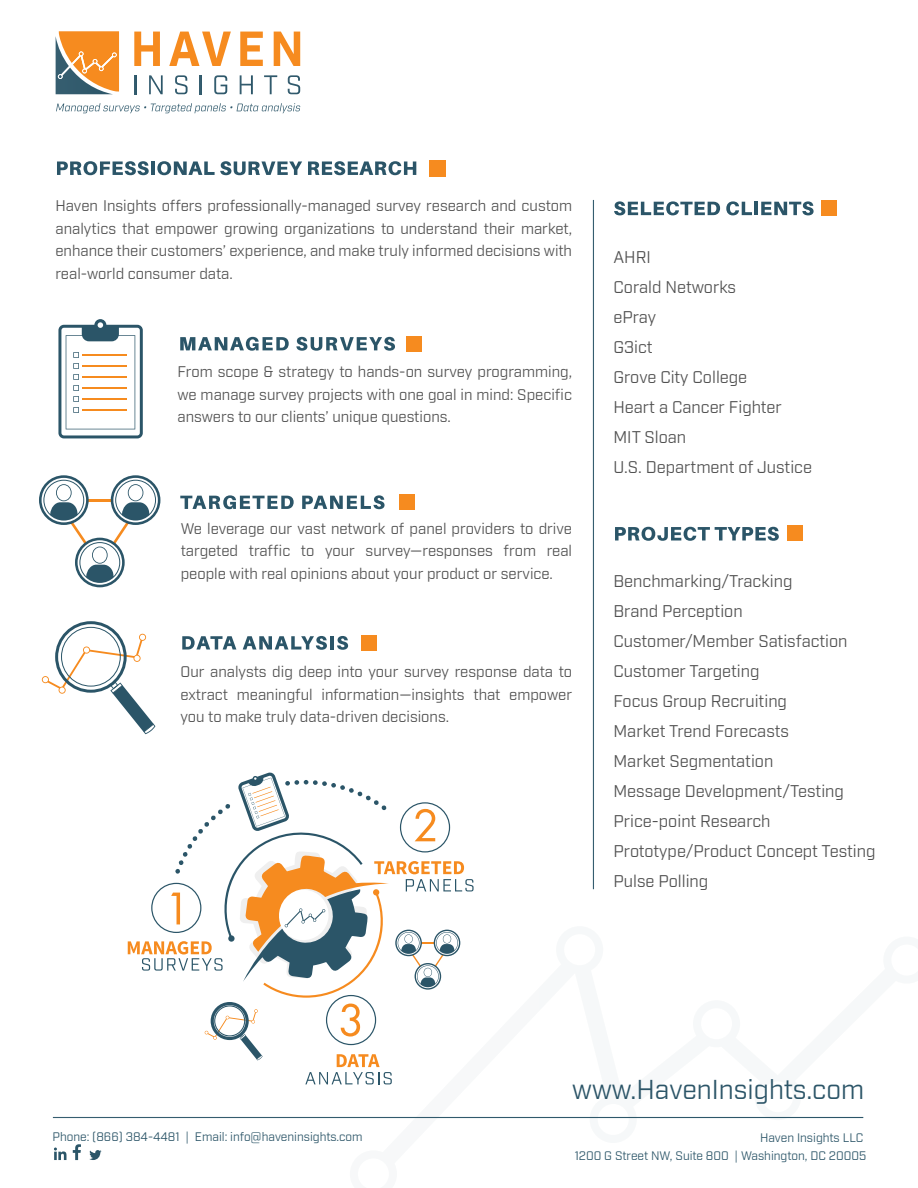
<style>
.page{position:relative;width:918px;height:1188px;background:#fff}
.page>*{position:absolute;margin:0;border:0;box-sizing:border-box;transform-origin:0 0}
.t1{font:26.55px "Industry";color:#2c5568}
.t2{font:16.5px/30px "Industry";color:#515151}
.t3{font:15px/22.5px "Industry";color:#515151;text-align:justify}
.t4{font:12px/18px "Industry";color:#2c5568;text-align:right}
</style>
<div class="page">
<svg style="left:350px;top:1084px;width:514px;height:35px"></svg>
<svg style="left:134px;top:32px;width:26px;height:34px"></svg>
<svg style="left:169px;top:32px;width:62px;height:34px"></svg>
<svg style="left:240px;top:32px;width:23px;height:34px"></svg>
<svg style="left:274px;top:32px;width:26px;height:34px"></svg>
<svg style="left:134px;top:75px;width:2px;height:19px"></svg>
<svg style="left:149px;top:75px;width:14px;height:19px"></svg>
<svg style="left:175px;top:75px;width:13px;height:19px"></svg>
<svg style="left:200px;top:75px;width:2px;height:19px"></svg>
<svg style="left:214px;top:75px;width:13px;height:19px"></svg>
<svg style="left:240px;top:75px;width:13px;height:19px"></svg>
<svg style="left:264px;top:75px;width:13px;height:19px"></svg>
<svg style="left:288px;top:75px;width:12px;height:19px"></svg>
<svg style="left:56px;top:31px;width:63px;height:63px;background:#ca9152"></svg>
<svg style="left:56px;top:103px;width:244px;height:10px"></svg>
<div style="left:429px;top:160px;width:17px;height:16px;background:#f68b1f"></div>
<svg style="left:43px;top:635px;width:112px;height:99px"></svg>
<svg style="left:94px;top:319px;width:12px;height:12px"></svg>
<div style="left:58px;top:325px;width:85px;height:113px;border:3px solid #2b5568;border-radius:4px"></div>
<svg style="left:66px;top:322px;width:69px;height:107px"></svg>
<svg style="left:39px;top:475px;width:121px;height:112px"></svg>
<svg style="left:180px;top:337px;width:109px;height:14px"></svg>
<svg style="left:296px;top:337px;width:99px;height:14px"></svg>
<svg style="left:180px;top:495px;width:114px;height:14px"></svg>
<svg style="left:302px;top:495px;width:83px;height:14px"></svg>
<svg style="left:182px;top:636px;width:54px;height:14px"></svg>
<svg style="left:243px;top:636px;width:84px;height:14px"></svg>
<hr style="left:330px;top:636px;width:4px;height:14px;background:#2b5568">
<svg style="left:337px;top:636px;width:11px;height:14px"></svg>
<div style="left:407px;top:336px;width:15px;height:15px;background:#f68b1f"></div>
<div style="left:399px;top:495px;width:15px;height:15px;background:#f68b1f"></div>
<div style="left:361px;top:635px;width:15px;height:15px;background:#f68b1f"></div>
<svg style="left:128px;top:772px;width:346px;height:312px"></svg>
<svg style="left:73px;top:1144px;width:8px;height:16px"></svg>
<svg style="left:54px;top:1148px;width:12px;height:12px"></svg>
<svg style="left:89px;top:1150px;width:13px;height:10px"></svg>
<hr style="left:53px;top:1117px;width:810px;height:1px;background:#fff">
<div style="left:822px;top:200px;width:15px;height:15px;background:#f68b1f"></div>
<div style="left:787px;top:525px;width:15px;height:16px;background:#f68b1f"></div>
<svg style="left:57px;top:161px;width:92px;height:14px"></svg>
<hr style="left:151px;top:161px;width:4px;height:14px;background:#2b5568">
<svg style="left:157px;top:161px;width:145px;height:14px"></svg>
<svg style="left:308px;top:161px;width:108px;height:14px"></svg>
<svg style="left:614px;top:201px;width:106px;height:14px"></svg>
<svg style="left:726px;top:201px;width:88px;height:14px"></svg>
<svg style="left:615px;top:527px;width:164px;height:14px"></svg>
<p class="t3" style="left:55px;top:195px;width:518px">Haven Insights offers professionally-managed survey research and custom analytics that empower growing organizations to understand their market, enhance their customers’ experience, and make truly informed decisions with real-world consumer data.</p>
<p class="t3" style="left:178px;top:361px;width:396px">From scope &amp; strategy to hands-on survey programming, we manage survey projects with one goal in mind: Specific answers to our clients’ unique questions.</p>
<p class="t3" style="left:181px;top:517px;width:393px">We leverage our vast network of panel providers to drive targeted traffic to your survey—responses from real people with real opinions about your product or service.</p>
<p class="t3" style="left:180px;top:661px;width:393px">Our analysts dig deep into your survey response data to extract meaningful information—insights that empower you to make truly data-driven decisions.</p>
<p class="t2" style="left:613px;top:242px;width:200px">AHRI<br>Corald Networks<br>ePray<br>G3ict<br>Grove City College<br>Heart a Cancer Fighter<br>MIT Sloan<br>U.S. Department of Justice</p>
<p class="t2" style="left:613px;top:566px;width:264px">Benchmarking/Tracking<br>Brand Perception<br>Customer/Member Satisfaction<br>Customer Targeting<br>Focus Group Recruiting<br>Market Trend Forecasts<br>Market Segmentation<br>Message Development/Testing<br>Price-point Research<br>Prototype/Product Concept Testing<br>Pulse Polling</p>
<h1 class="t1" style="left:572px;top:1074px;width:294px">www.HavenInsights.com</h1>
<p class="t4" style="left:52px;top:1128px;width:312px">Phone: (866) 384-4481 | Email: info@haveninsights.com</p>
<p class="t4" style="left:575px;top:1129px;width:293px">Haven Insights LLC<br>1200 G Street NW, Suite 800 | Washington, DC 20005</p>
</div>
